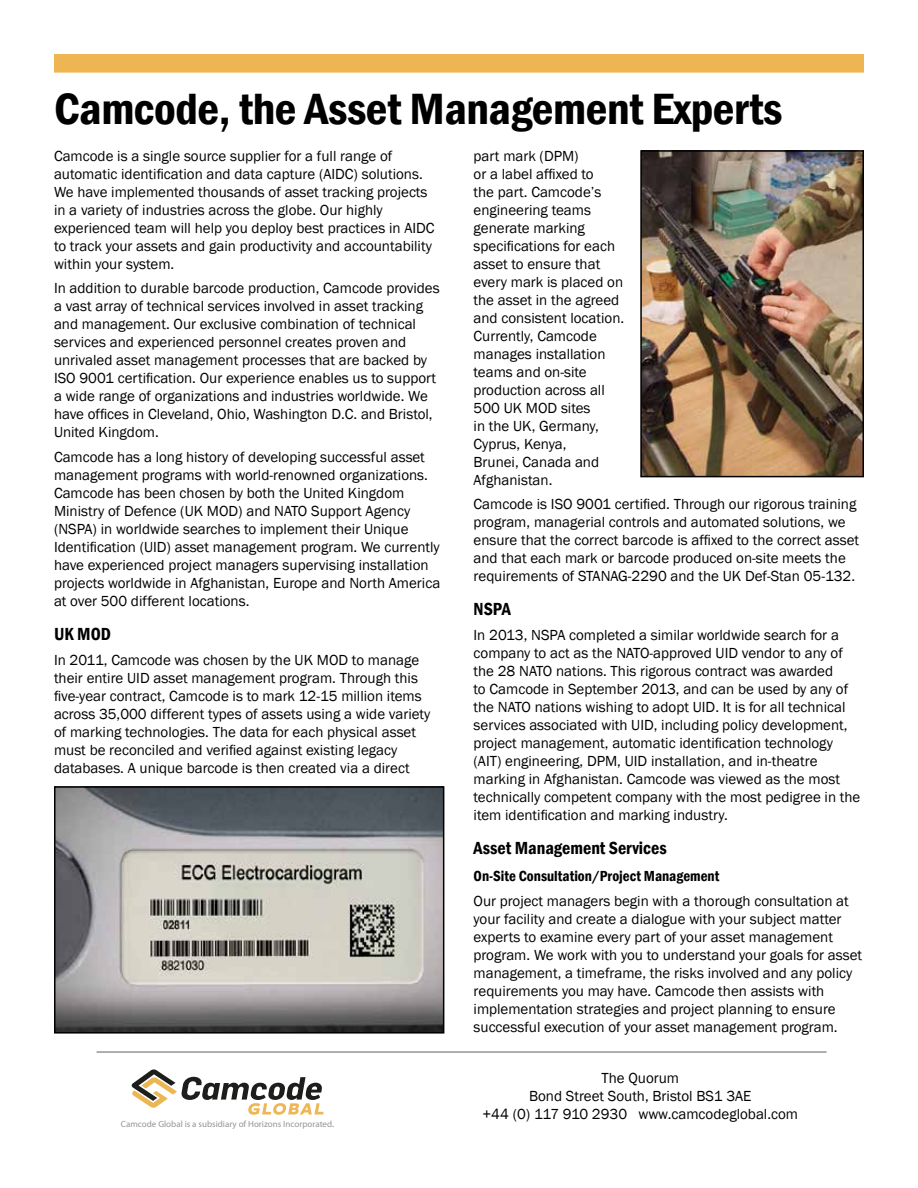
<style>
.page{position:relative;width:918px;height:1188px;background:#fff}
.page>*{position:absolute;margin:0;border:0;box-sizing:border-box;transform-origin:0 0}
.t1{font:600 condensed 45px "Franklin Gothic";letter-spacing:-.01em;color:#000;scale:1.05 1}
.t2{font:600 condensed 18px "Franklin Gothic";color:#000}
.t3{font:15px/18px "Franklin Gothic";color:#000}
.t4{font:600 condensed 15px "Franklin Gothic";color:#000}
.t5{font:9px "Myriad Pro";color:#939598}
.s1{font-size:10.5px}
</style>
<div class="page">
<div style="left:54px;top:54px;width:810px;height:19px;background:#eeb553;border:2px solid #eeb553"></div>
<hr style="left:97px;top:1051px;width:730px;height:2px;background:#939598">
<img style="left:57px;top:789px;width:384px;height:242px">
<div style="left:54px;top:786px;width:390px;height:248px;border:2px solid #000"></div>
<svg style="left:132px;top:1069px;width:192px;height:46px"></svg>
<img style="left:643px;top:153px;width:218px;height:321px">
<div style="left:640px;top:150px;width:224px;height:327px;border:2px solid #000"></div>
<h1 class="t1" style="left:54px;top:79px;width:695px">Camcode, the Asset Management Experts</h1>
<p class="t3" style="left:54px;top:147px;width:382px">Camcode is a single source supplier for a full range of automatic identification and data capture (AIDC) solutions.<br>We have implemented thousands of asset tracking projects in a variety of industries across the globe. Our highly experienced team will help you deploy best practices in AIDC to track your assets and gain productivity and accountability within your system.</p>
<p class="t3" style="left:54px;top:280px;width:387px">In addition to durable barcode production, Camcode provides a vast array of technical services involved in asset tracking and management. Our exclusive combination of technical services and experienced personnel creates proven and unrivaled asset management processes that are backed by ISO 9001 certification. Our experience enables us to support a wide range of organizations and industries worldwide. We have offices in Cleveland, Ohio, Washington D.C. and Bristol, United Kingdom.</p>
<p class="t3" style="left:54px;top:449px;width:388px">Camcode has a long history of developing successful asset management programs with world-renowned organizations.<br>Camcode has been chosen by both the United Kingdom Ministry of Defence (UK MOD) and NATO Support Agency (NSPA) in worldwide searches to implement their Unique Identification (UID) asset management program. We currently have experienced project managers supervising installation projects worldwide in Afghanistan, Europe and North America at over 500 different locations.</p>
<p class="t2" style="left:54px;top:622px;width:59px">UK MOD</p>
<p class="t3" style="left:54px;top:651px;width:378px">In 2011, Camcode was chosen by the UK MOD to manage their entire UID asset management program. Through this five-year contract, Camcode is to mark 12-15 million items across 35,000 different types of assets using a wide variety of marking technologies. The data for each physical asset must be reconciled and verified against existing legacy databases. A unique barcode is then created via a direct</p>
<p class="t3" style="left:474px;top:147px;width:152px">part mark (DPM)<br>or a label affixed to<br>the part. Camcode’s engineering teams generate marking specifications for each asset to ensure that every mark is placed on the asset in the agreed and consistent location.<br>Currently, Camcode manages installation teams and on-site production across all<br>500 UK MOD sites<br>in the UK, Germany,<br>Cyprus, Kenya,<br>Brunei, Canada and<br>Afghanistan.</p>
<p class="t3" style="left:474px;top:496px;width:387px">Camcode is ISO 9001 certified. Through our rigorous training program, managerial controls and automated solutions, we ensure that the correct barcode is affixed to the correct asset and that each mark or barcode produced on-site meets the requirements of STANAG-2290 and the UK Def-Stan 05-132.</p>
<p class="t2" style="left:474px;top:597px;width:39px">NSPA</p>
<p class="t3" style="left:474px;top:626px;width:388px">In 2013, NSPA completed a similar worldwide search for a company to act as the NATO-approved UID vendor to any of the 28 NATO nations. This rigorous contract was awarded<br>to Camcode in September 2013, and can be used by any of the NATO nations wishing to adopt UID. It is for all technical services associated with UID, including policy development, project management, automatic identification technology (AIT) engineering, DPM, UID installation, and in-theatre marking in Afghanistan. Camcode was viewed as the most technically competent company with the most pedigree in the item identification and marking industry.</p>
<p class="t2" style="left:474px;top:836px;width:195px">Asset Management Services</p>
<p class="t4" style="left:474px;top:866px;width:247px">On-Site Consultation/Project Management</p>
<p class="t3" style="left:474px;top:893px;width:390px">Our project managers begin with a thorough consultation at your facility and create a dialogue with your subject matter experts to examine every part of your asset management program. We work with you to understand your goals for asset management, a timeframe, the risks involved and any policy requirements you may have. Camcode then assists with implementation strategies and project planning to ensure successful execution of your asset management program.</p>
<p class="t5" style="left:121px;top:1119px;width:215px">Camcode Global is a subsidiary of Horizons Incorporated<span class="s1">.</span></p>
<p class="t3" style="left:483px;top:1069px;width:317px;text-align:center">The Quorum<br>Bond Street South, Bristol BS1 3AE<br>+44 (0) 117 910 2930 www.camcodeglobal.com</p>
</div>
